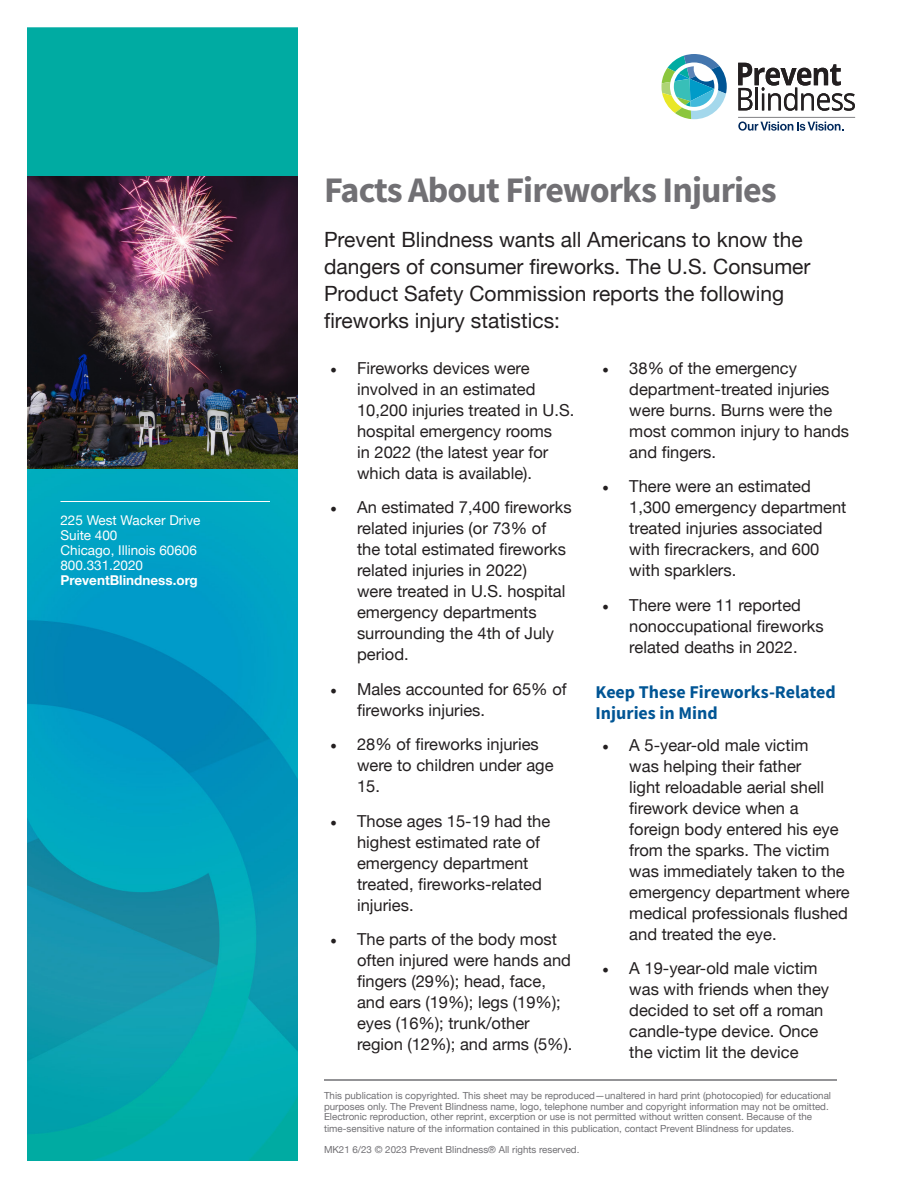
<style>
.page{position:relative;width:918px;height:1188px;background:#fff}
.page>*{position:absolute;margin:0;border:0;box-sizing:border-box;transform-origin:0 0}
.t1{font:700 36px "Source Sans Pro";letter-spacing:-.025em;color:#717074}
.t2{font:21px/27px "Helvetica Neue";color:#231f20}
.BODY{font:700 18px/21px "Source Sans Pro";color:#005595}
.t3{font:16.5px/21px "Helvetica Neue";color:#231f20}
.t4{font:13.5px "Helvetica Neue";color:#fff}
.t5{font:700 13.5px "Helvetica Neue";color:#fff}
.t6{font:9.75px/10.5px "Helvetica Neue";color:#717074}
.s1{font-family:"Minion Pro";font-size:18px}
</style>
<div class="page">
<svg style="left:738px;top:63px;width:117px;height:48px"></svg>
<svg style="left:662px;top:54px;width:65px;height:65px"></svg>
<svg style="left:738px;top:121px;width:105px;height:10px"></svg>
<hr style="left:738px;top:117px;width:117px;height:1px;background:#808083">
<img style="left:27px;top:27px;width:271px;height:1133px">
<img style="left:27px;top:176px;width:271px;height:293px">
<hr style="left:60px;top:501px;width:210px;height:1px;background:#fff">
<hr style="left:324px;top:1080px;width:513px;height:1px;background:#717074">
<p class="t4" style="left:60px;top:511px;width:142px">225 West Wacker Drive</p>
<p class="t4" style="left:60px;top:526px;width:59px">Suite 400</p>
<p class="t4" style="left:60px;top:541px;width:138px">Chicago, Illinois 60606</p>
<p class="t4" style="left:60px;top:556px;width:84px">800.331.2020</p>
<p class="t5" style="left:60px;top:570px;width:139px">PreventBlindness.org</p>
<p class="t1" style="left:324px;top:166px;width:454px">Facts About Fireworks Injuries</p>
<p class="t2" style="left:324px;top:227px;width:488px">Prevent Blindness wants all Americans to know the dangers of consumer fireworks. The U.S. Consumer Product Safety Commission reports the following fireworks injury statistics:</p>
<p class="t3" style="left:357px;top:358px;width:219px;text-indent:-27px"><span class="s1">•</span> Fireworks devices were involved in an estimated<br>10,200 injuries treated in U.S. hospital emergency rooms<br>in 2022 (the latest year for which data is available).</p>
<p class="t3" style="left:357px;top:498px;width:216px;text-indent:-27px"><span class="s1">•</span> An estimated 7,400 fireworks related injuries (or 73% of the total estimated fireworks related injuries in 2022)<br>were treated in U.S. hospital emergency departments surrounding the 4th of July period.</p>
<p class="t3" style="left:357px;top:679px;width:211px;text-indent:-27px"><span class="s1">•</span> Males accounted for 65% of fireworks injuries.</p>
<p class="t3" style="left:357px;top:735px;width:198px;text-indent:-27px"><span class="s1">•</span> 28% of fireworks injuries were to children under age<br>15.</p>
<p class="t3" style="left:357px;top:811px;width:195px;text-indent:-27px"><span class="s1">•</span> Those ages 15-19 had the highest estimated rate of emergency department treated, fireworks-related injuries.</p>
<p class="t3" style="left:357px;top:930px;width:217px;text-indent:-27px"><span class="s1">•</span> The parts of the body most often injured were hands and fingers (29%); head, face, and ears (19%); legs (19%); eyes (16%); trunk/other region (12%); and arms (5%).</p>
<p class="t3" style="left:629px;top:358px;width:221px;text-indent:-27px"><span class="s1">•</span> 38% of the emergency department-treated injuries were burns. Burns were the most common injury to hands and fingers.</p>
<p class="t3" style="left:629px;top:477px;width:219px;text-indent:-27px"><span class="s1">•</span> There were an estimated<br>1,300 emergency department treated injuries associated with firecrackers, and 600 with sparklers.</p>
<p class="t3" style="left:629px;top:595px;width:196px;text-indent:-27px"><span class="s1">•</span> There were 11 reported nonoccupational fireworks related deaths in 2022.</p>
<p class="BODY" style="left:596px;top:681px;width:242px">Keep These Fireworks-Related<br>Injuries in Mind</p>
<p class="t3" style="left:629px;top:735px;width:222px;text-indent:-27px"><span class="s1">•</span> A 5-year-old male victim<br>was helping their father<br>light reloadable aerial shell firework device when a foreign body entered his eye from the sparks. The victim was immediately taken to the emergency department where medical professionals flushed and treated the eye.</p>
<p class="t3" style="left:629px;top:959px;width:201px;text-indent:-27px"><span class="s1">•</span> A 19-year-old male victim was with friends when they decided to set off a roman candle-type device. Once the victim lit the device</p>
<p class="t6" style="left:324px;top:1091px;width:509px">This publication is copyrighted. This sheet may be reproduced—unaltered in hard print (photocopied) for educational purposes only. The Prevent Blindness name, logo, telephone number and copyright information may not be omitted.<br>Electronic reproduction, other reprint, excerption or use is not permitted without written consent. Because of the</p>
<p class="t6" style="left:324px;top:1124px;width:472px">time-sensitive nature of the information contained in this publication, contact Prevent Blindness for updates.</p>
<p class="t6" style="left:324px;top:1145px;width:257px">MK21 6/23 © 2023 Prevent Blindness® All rights reserved.</p>
</div>
